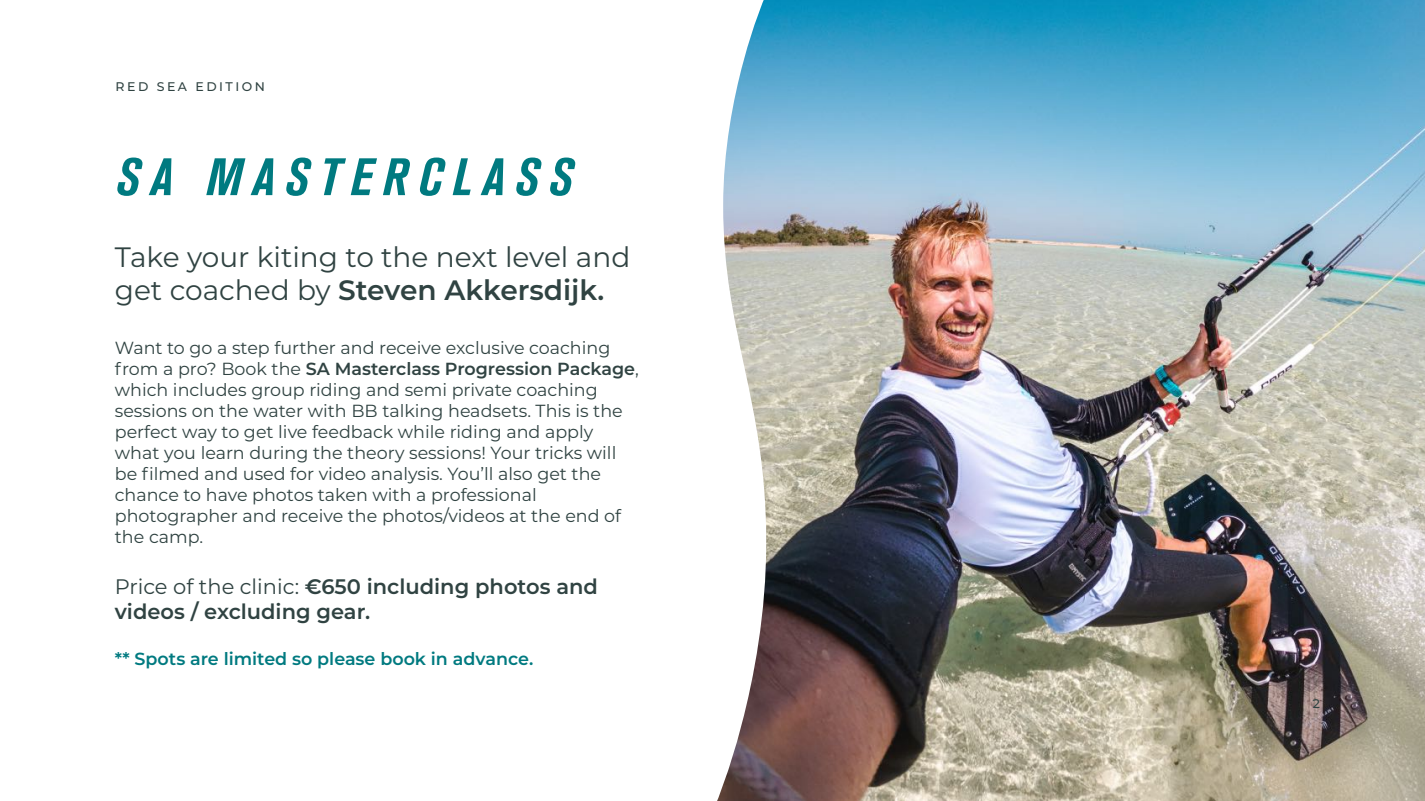
<style>
.page{position:relative;width:1425px;height:801px;background:#fff}
.page>*{position:absolute;margin:0;border:0;box-sizing:border-box;transform-origin:0 0}
.t1{font:italic 700 condensed 52.15px "Akzidenz Grotesk BQ";letter-spacing:.2em;color:#007a80}
.t2{font:28px/33.6px "Montserrat";color:#304342}
.t3{font:600 21px/25.2px "Montserrat";color:#304342}
.t4{font:17.5px/21px "Montserrat";color:#304342}
.t5{font:600 17.5px "Montserrat";color:#007a80}
.t6{font:500 12.6px "Montserrat";letter-spacing:.2em;color:#304342}
.s1{font-weight:600}
.s2{font-weight:400}
</style>
<div class="page">
<img style="left:717px;top:0;width:707px;height:801px">
<p class="t6" style="left:116px;top:78px;width:151px">RED SEA EDITION</p>
<h1 class="t1" style="left:117px;top:147px;width:457px">SA MASTERCLASS</h1>
<h2 class="t2" style="left:115px;top:239px;width:517px">Take your kiting to the next level and get coached by <span class="s1">Steven Akkersdijk.</span></h2>
<p class="t4" style="left:115px;top:337px;width:525px">Want to go a step further and receive exclusive coaching from a pro? Book the <span class="s1">SA Masterclass Progression Package</span>, which includes group riding and semi private coaching sessions on the water with BB talking headsets. This is the perfect way to get live feedback while riding and apply what you learn during the theory sessions! Your tricks will be filmed and used for video analysis. You’ll also get the chance to have photos taken with a professional photographer and receive the photos/videos at the end of the camp.</p>
<p class="t3" style="left:115px;top:572px;width:484px"><span class="s2">Price of the clinic:</span> €650 including photos and videos / excluding gear.</p>
<p class="t5" style="left:115px;top:646px;width:420px">** Spots are limited so please book in advance.</p>
<p class="t6" style="left:1312px;top:694px;width:9px">2</p>
</div>
